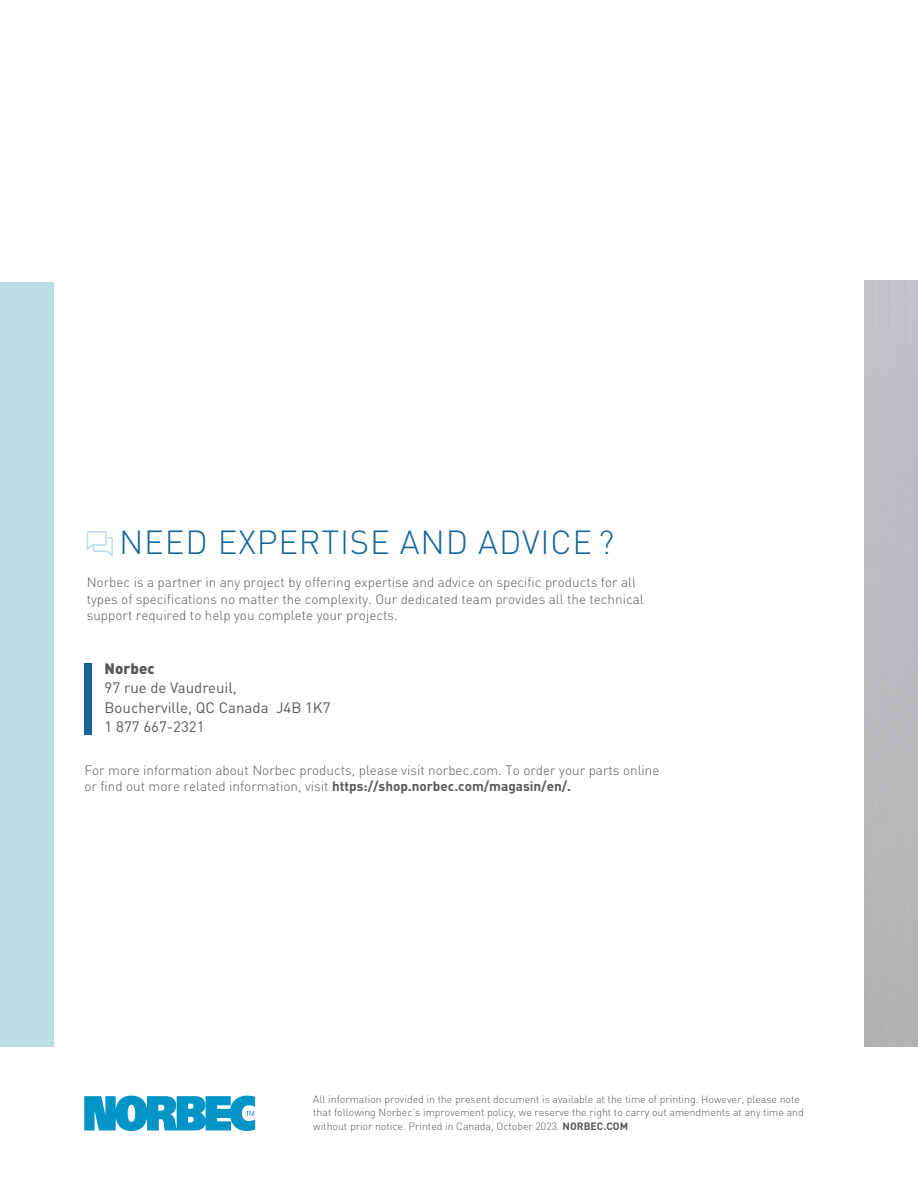
<style>
.page{position:relative;width:918px;height:1188px;background:#fff}
.page>*{position:absolute;margin:0;border:0;box-sizing:border-box;transform-origin:0 0}
.t1{font:300 33px "DIN";letter-spacing:.025em;color:#14649b}
.t2{font:15px/19.5px "DINOT";color:#58595b}
.t3{font:900 15px "DINOT";color:#58595b}
.t4{font:300 13.5px/16.5px "DIN";color:#58595b}
.t5{font:300 10.5px/13.5px "DIN";color:#58595b}
.s1{font-weight:700}
</style>
<div class="page">
<div style="left:84px;top:663px;width:8px;height:71px;background:#14649b"></div>
<svg style="left:84px;top:1096px;width:171px;height:35px;background:#2da7d0"></svg>
<div style="left:0;top:282px;width:54px;height:765px;background:#bcdde6"></div>
<svg style="left:86px;top:531px;width:27px;height:25px"></svg>
<h1 class="t1" style="left:119px;top:522px;width:497px">NEED EXPERTISE AND ADVICE ?</h1>
<p class="t4" style="left:87px;top:574px;width:558px">Norbec is a partner in any project by offering expertise and advice on specific products for all types of specifications no matter the complexity. Our dedicated team provides all the technical support required to help you complete your projects.</p>
<p class="t3" style="left:105px;top:658px;width:51px">Norbec</p>
<p class="t2" style="left:105px;top:678px;width:227px">97 rue de Vaudreuil,<br>Boucherville, QC Canada J4B 1K7<br>1 877 667-2321</p>
<p class="t4" style="left:84px;top:762px;width:577px">For more information about Norbec products, please visit norbec.com. To order your parts online or find out more related information, visit <span class="s1">https://shop.norbec.com/magasin/en/.</span></p>
<p class="t5" style="left:313px;top:1092px;width:492px">All information provided in the present document is available at the time of printing. However, please note that following Norbec’s improvement policy, we reserve the right to carry out amendments at any time and without prior notice. Printed in Canada, October 2023. <span class="s1">NORBEC.COM</span></p>
</div>
